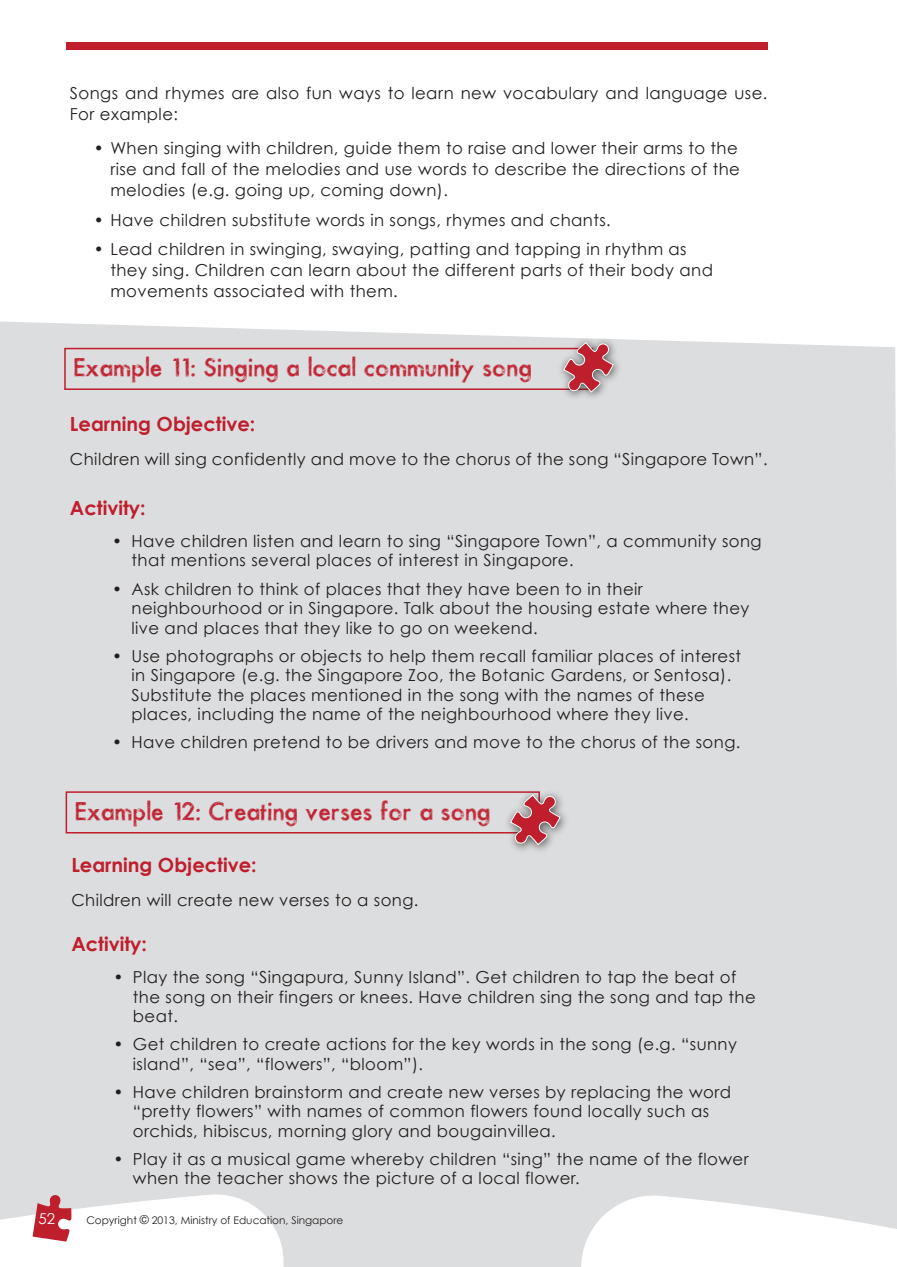
<style>
.page{position:relative;width:897px;height:1267px;background:#fff}
.page>*{position:absolute;margin:0;border:0;box-sizing:border-box;transform-origin:0 0}
.t1{font:24px "Sketchy";letter-spacing:.025em;color:#bf1e2d}
.t2{font:700 19.5px "Century Gothic";color:#bf1e2d}
.t3{font:16.5px/19.5px "Century Gothic";letter-spacing:.025em;color:#231f20}
.t4{font:15px "Century Gothic";color:#fff}
.t5{font:10.5px "Century Gothic";color:#231f20}
.s1{font-size:12px}
</style>
<div class="page">
<div style="left:66px;top:42px;width:701px;height:8px;background:#bf1e2d"></div>
<div style="left:0;top:321px;width:897px;height:945px;background:#dcddde"></div>
<svg style="left:33px;top:1194px;width:38px;height:47px;background:#ce6770"></svg>
<div style="left:64px;top:348px;width:529px;height:42px;border:2px solid #bf1e2d"></div>
<div style="left:557px;top:336px;width:66px;height:66px;background:#231f20;opacity:.75"></div>
<svg style="left:563px;top:341px;width:51px;height:52px;background:#c27b82"></svg>
<div style="left:66px;top:791px;width:474px;height:42px;border:2px solid #bf1e2d"></div>
<div style="left:504px;top:788px;width:66px;height:66px;background:#231f20;opacity:.75"></div>
<svg style="left:509px;top:794px;width:52px;height:51px;background:#c27d84"></svg>
<p class="t3" style="left:70px;top:83px;width:699px;line-height:21px">Songs and rhymes are also fun ways to learn new vocabulary and language use.<br>For example:</p>
<p class="t3" style="left:110px;top:137px;width:631px;line-height:21px;text-indent:-16px">• When singing with children, guide them to raise and lower their arms to the rise and fall of the melodies and use words to describe the directions of the melodies (e.g. going up, coming down).</p>
<p class="t3" style="left:94px;top:210px;width:518px">• Have children substitute words in songs, rhymes and chants.</p>
<p class="t3" style="left:110px;top:238px;width:604px;line-height:21px;text-indent:-16px">• Lead children in swinging, swaying, patting and tapping in rhythm as they sing. Children can learn about the different parts of their body and movements associated with them.</p>
<h1 class="t1" style="left:73px;top:354px;width:460px">Example 11: Singing a local community song</h1>
<p class="t2" style="left:70px;top:412px;width:187px">Learning Objective:</p>
<p class="t3" style="left:70px;top:449px;width:699px">Children will sing confidently and move to the chorus of the song “Singapore Town”.</p>
<p class="t2" style="left:70px;top:495px;width:77px">Activity:</p>
<p class="t3" style="left:131px;top:531px;width:631px;text-indent:-20px">• Have children listen and learn to sing “Singapore Town”, a community song that mentions several places of interest in Singapore.</p>
<p class="t3" style="left:131px;top:578px;width:619px;text-indent:-20px">• Ask children to think of places that they have been to in their neighbourhood or in Singapore. Talk about the housing estate where they live and places that they like to go on weekend.</p>
<p class="t3" style="left:131px;top:645px;width:611px;text-indent:-20px">• Use photographs or objects to help them recall familiar places of interest in Singapore (e.g. the Singapore Zoo, the Botanic Gardens, or Sentosa).<br>Substitute the places mentioned in the song with the names of these places, including the name of the neighbourhood where they live.</p>
<p class="t3" style="left:112px;top:732px;width:630px">• Have children pretend to be drivers and move to the chorus of the song.</p>
<h1 class="t1" style="left:75px;top:797px;width:417px">Example 12: Creating verses for a song</h1>
<p class="t2" style="left:71px;top:852px;width:187px">Learning Objective:</p>
<p class="t3" style="left:71px;top:889px;width:348px">Children will create new verses to a song.</p>
<p class="t2" style="left:71px;top:931px;width:77px">Activity:</p>
<p class="t3" style="left:133px;top:967px;width:624px;text-indent:-20px">• Play the song “Singapura, Sunny Island”. Get children to tap the beat of the song on their fingers or knees. Have children sing the song and tap the beat.</p>
<p class="t3" style="left:133px;top:1034px;width:605px;text-indent:-20px">• Get children to create actions for the key words in the song (e.g. “sunny island”, “sea”, “flowers”, “bloom”).</p>
<p class="t3" style="left:133px;top:1081px;width:599px;text-indent:-20px">• Have children brainstorm and create new verses by replacing the word “pretty flowers” with names of common flowers found locally such as orchids, hibiscus, morning glory and bougainvillea.</p>
<p class="t3" style="left:133px;top:1148px;width:617px;text-indent:-20px">• Play it as a musical game whereby children “sing” the name of the flower when the teacher shows the picture of a local flower.</p>
<p class="t4" style="left:39px;top:1209px;width:18px">52</p>
<p class="t5" style="left:86px;top:1213px;width:258px">Copyright <span class="s1">©</span> 2013, Ministry of Education, Singapore</p>
</div>
